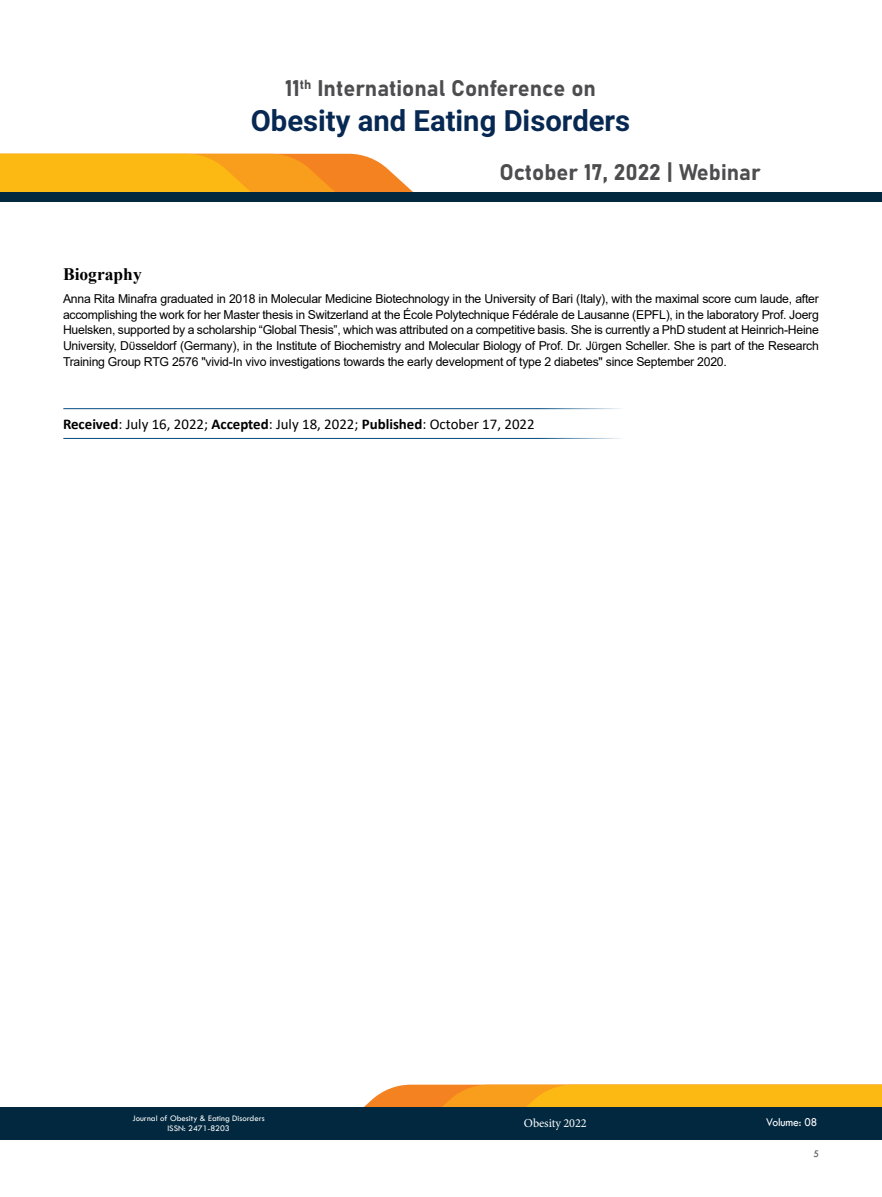
<style>
.page{position:relative;width:882px;height:1197px;background:#fff}
.page>*{position:absolute;margin:0;border:0;box-sizing:border-box;transform-origin:0 0}
.t1{font:700 29.22px "Roboto";color:#072852}
.t2{font:22.4px "Bahnschrift";color:#4d4d4f}
.t3{font:700 17.5px "Times New Roman";color:#000}
.t4{font:14.88px "Calibri";color:#000}
.t5{font:12.25px/15.8px "Arial";letter-spacing:-.02em;color:#000;text-align:justify}
.t6{font:12.25px "Minion Pro";letter-spacing:-.01em;color:#fff}
.t7{font:12.25px "Tw Cen";letter-spacing:-.01em;color:#fff;scale:.95 1}
.t8{font:10.5px "Tw Cen";color:#4d4d4f;scale:.95 1}
.t9{font:8.75px/10.5px "Tw Cen";color:#fff;text-align:center}
.s1{font-weight:700}
</style>
<div class="page">
<svg style="left:364px;top:1085px;width:518px;height:22px;background:#fbae1d"></svg>
<div style="left:0;top:1107px;width:882px;height:33px;background:#02283f"></div>
<svg style="left:0;top:154px;width:413px;height:38px;background:#faac24"></svg>
<div style="left:0;top:192px;width:882px;height:10px;background:#02283f"></div>
<hr style="left:63px;top:408px;width:595px;height:1px;background:#004b84">
<hr style="left:63px;top:438px;width:595px;height:1px;background:#004b84">
<h2 class="t2" style="left:285px;top:71px;width:312px">11<sup>th</sup> International Conference on</h2>
<h1 class="t1" style="left:251px;top:100px;width:381px">Obesity and Eating Disorders</h1>
<h2 class="t2" style="left:499px;top:156px;width:263px">October 17, 2022 | Webinar</h2>
<h3 class="t3" style="left:63px;top:261px;width:80px">Biography</h3>
<p class="t5" style="left:63px;top:291px;width:757px">Anna Rita Minafra graduated in 2018 in Molecular Medicine Biotechnology in the University of Bari (Italy), with the maximal score cum laude, after accomplishing the work for her Master thesis in Switzerland at the École Polytechnique Fédérale de Lausanne (EPFL), in the laboratory Prof. Joerg Huelsken, supported by a scholarship “Global Thesis”, which was attributed on a competitive basis. She is currently a PhD student at Heinrich-Heine University, Dϋsseldorf (Germany), in the Institute of Biochemistry and Molecular Biology of Prof. Dr. Jϋrgen Scheller. She is part of the Research Training Group RTG 2576 "vivid-In vivo investigations towards the early development of type 2 diabetes" since September 2020.</p>
<p class="t4" style="left:63px;top:413px;width:473px"><span class="s1">Received</span>: July 16, 2022; <span class="s1">Accepted</span>: July 18, 2022; <span class="s1">Published</span>: October 17, 2022</p>
<p class="t9" style="left:132px;top:1112px;width:134px">Journal of Obesity &amp; Eating Disorders<br>ISSN: 2471-8203</p>
<p class="t6" style="left:524px;top:1115px;width:64px">Obesity 2022</p>
<p class="t7" style="left:766px;top:1115px;width:55px">Volume: 08</p>
<p class="t8" style="left:813px;top:1147px;width:7px">5</p>
</div>
